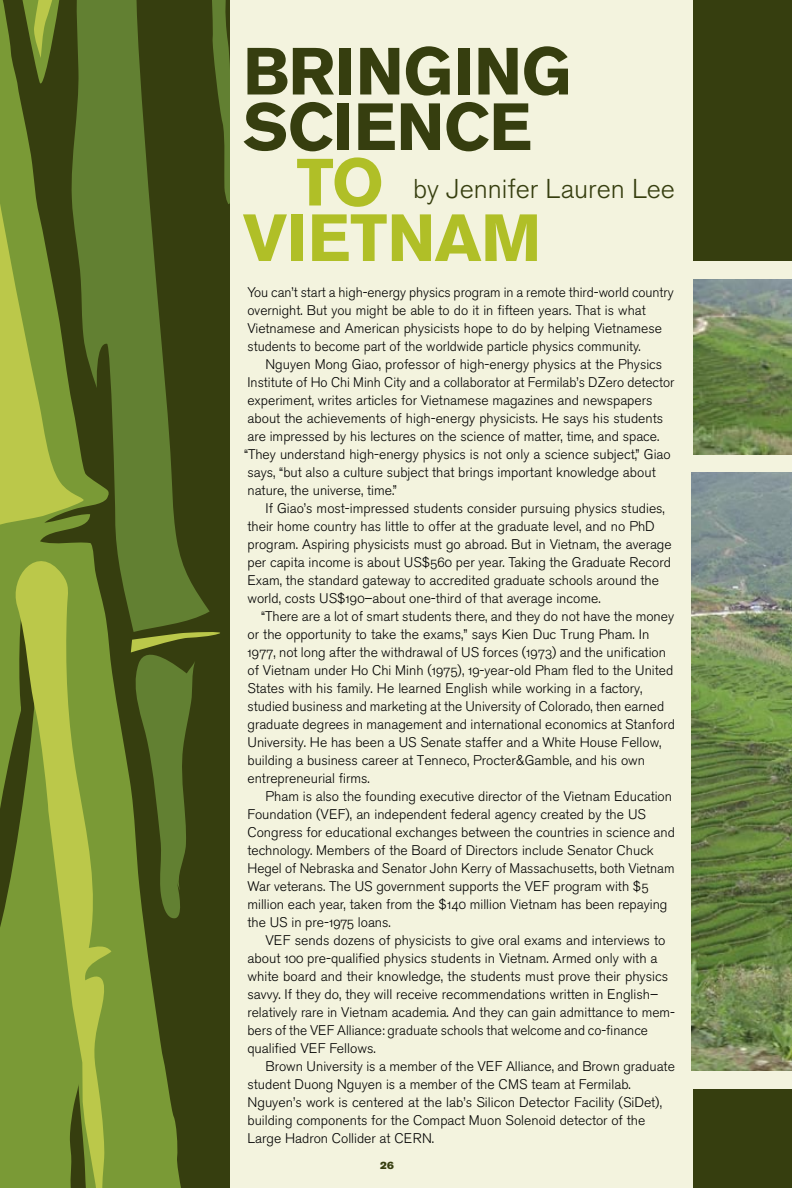
<style>
.page{position:relative;width:792px;height:1188px;background:#f3f3de}
.page>*{position:absolute;margin:0;border:0;box-sizing:border-box;transform-origin:0 0}
.Head_18_18_Bold{font:700 66px "Akzidenz Grotesk BE";color:#363e0f}
.Head_18_18_Bold-2{font:700 66px "Akzidenz Grotesk BE";color:#b0bf27}
.Head_18_18_Bold-3{font:27px "Akzidenz Grotesk BE Light Os F";color:#363e0f}
.Text_indent_9_25_12_Light_OSF{font:13.8px/18px "Akzidenz Grotesk BE Light Os F";color:#000}
.Text_9_25_12_Light_OSF{font:13.8px/18px "Akzidenz Grotesk BE Light Os F";color:#000}
.t1{font:10.5px "Akzidenz Grotesk BE Super";color:#363e0f}
</style>
<div class="page">
<svg style="left:122px;top:0;width:108px;height:1188px;background:#3d4914"></svg>
<svg style="left:175px;top:621px;width:53px;height:302px;background:#3e4914"></svg>
<svg style="left:0;top:0;width:141px;height:538px;background:#69802d"></svg>
<svg style="left:0;top:539px;width:175px;height:649px;background:#779032"></svg>
<svg style="left:3px;top:0;width:61px;height:98px;background:#586821"></svg>
<img style="left:691px;top:472px;width:101px;height:599px">
<div style="left:693px;top:1089px;width:99px;height:99px;background:#363e0f"></div>
<img style="left:693px;top:279px;width:99px;height:175px">
<div style="left:693px;top:0;width:99px;height:261px;background:#363e0f"></div>
<p class="Head_18_18_Bold" style="left:243px;top:33px;width:330px">BRINGING</p>
<p class="Head_18_18_Bold" style="left:243px;top:89px;width:290px">SCIENCE</p>
<p class="Head_18_18_Bold-2" style="left:297px;top:144px;width:89px">TO</p>
<p class="Head_18_18_Bold-2" style="left:243px;top:200px;width:300px">VIETNAM</p>
<p class="Text_9_25_12_Light_OSF" style="left:248px;top:284px;width:428px">You can’t start a high-energy physics program in a remote third-world country overnight. But you might be able to do it in fifteen years. That is what Vietnamese and American physicists hope to do by helping Vietnamese students to become part of the worldwide particle physics community.</p>
<p class="Text_indent_9_25_12_Light_OSF" style="left:244px;top:356px;width:432px;text-indent:21px">Nguyen Mong Giao, professor of high-energy physics at the Physics Institute of Ho Chi Minh City and a collaborator at Fermilab’s DZero detector experiment, writes articles for Vietnamese magazines and newspapers about the achievements of high-energy physicists. He says his students are impressed by his lectures on the science of matter, time, and space. “They understand high-energy physics is not only a science subject,” Giao says, “but also a culture subject that brings important knowledge about nature, the universe, time.”</p>
<p class="Text_indent_9_25_12_Light_OSF" style="left:248px;top:500px;width:426px;text-indent:18px">If Giao’s most-impressed students consider pursuing physics studies, their home country has little to offer at the graduate level, and no PhD program. Aspiring physicists must go abroad. But in Vietnam, the average per capita income is about US$560 per year. Taking the Graduate Record Exam, the standard gateway to accredited graduate schools around the world, costs US$190–about one-third of that average income.</p>
<p class="Text_indent_9_25_12_Light_OSF" style="left:248px;top:608px;width:429px;text-indent:14px">“There are a lot of smart students there, and they do not have the money or the opportunity to take the exams,” says Kien Duc Trung Pham. In 1977, not long after the withdrawal of US forces (1973) and the unification of Vietnam under Ho Chi Minh (1975), 19-year-old Pham fled to the United States with his family. He learned English while working in a factory, studied business and marketing at the University of Colorado, then earned graduate degrees in management and international economics at Stanford University. He has been a US Senate staffer and a White House Fellow, building a business career at Tenneco, Procter&amp;Gamble, and his own entrepreneurial firms.</p>
<p class="Text_indent_9_25_12_Light_OSF" style="left:248px;top:788px;width:429px;text-indent:18px">Pham is also the founding executive director of the Vietnam Education Foundation (VEF), an independent federal agency created by the US Congress for educational exchanges between the countries in science and technology. Members of the Board of Directors include Senator Chuck Hegel of Nebraska and Senator John Kerry of Massachusetts, both Vietnam War veterans. The US government supports the VEF program with $5 million each year, taken from the $140 million Vietnam has been repaying the US in pre-1975 loans.</p>
<p class="Text_indent_9_25_12_Light_OSF" style="left:248px;top:932px;width:429px;text-indent:18px">VEF sends dozens of physicists to give oral exams and interviews to about 100 pre-qualified physics students in Vietnam. Armed only with a white board and their knowledge, the students must prove their physics savvy. If they do, they will receive recommendations written in English– relatively rare in Vietnam academia. And they can gain admittance to mem&shy;bers of the VEF Alliance: graduate schools that welcome and co-finance qualified VEF Fellows.</p>
<p class="Text_indent_9_25_12_Light_OSF" style="left:248px;top:1058px;width:429px;text-indent:18px">Brown University is a member of the VEF Alliance, and Brown graduate student Duong Nguyen is a member of the CMS team at Fermilab.<br>Nguyen’s work is centered at the lab’s Silicon Detector Facility (SiDet), building components for the Compact Muon Solenoid detector of the Large Hadron Collider at CERN.</p>
<p class="Head_18_18_Bold-3" style="left:413px;top:174px;width:263px">by Jennifer Lauren Lee</p>
<p class="t1" style="left:380px;top:1159px;width:15px">26</p>
</div>
